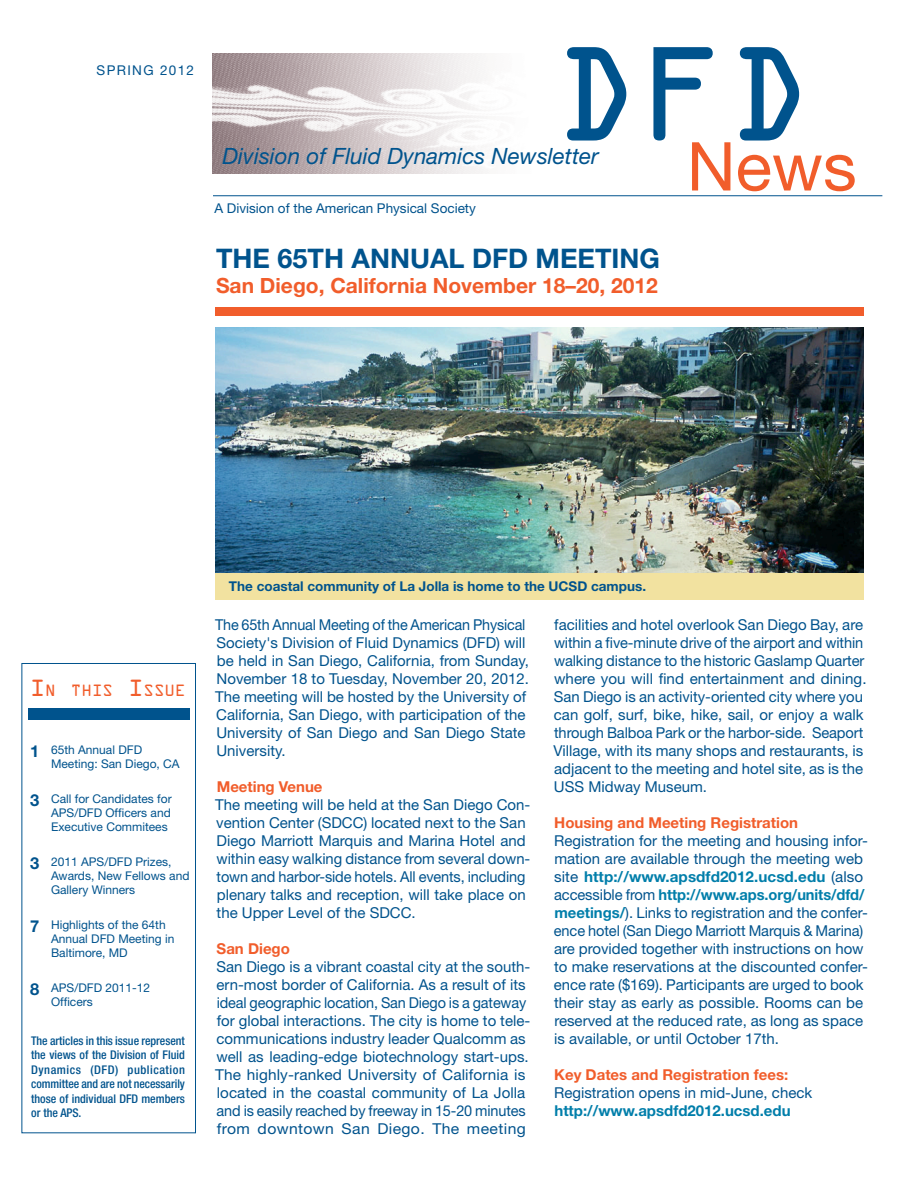
<style>
.page{position:relative;width:918px;height:1188px;background:#fff}
.page>*{position:absolute;margin:0;border:0;box-sizing:border-box;transform-origin:0 0}
.t1{font:120px "OCRA Alternate";color:#00538d}
.t2{font:67.5px "Helvetica Neue";color:#f15d2b}
.Heading_1{font:700 27px "Helvetica Neue";color:#00538d}
.t3{font:italic 22.5px "Helvetica Neue";color:#00538d}
.Heading_1-2{font:700 21px "Helvetica Neue";color:#f15d2b}
.NEW_TEXT_2009{font:15px/18px "Helvetica Neue";color:#00538d}
.NEW_TEXT_2009-2{font:15px/18px "Helvetica Neue";color:#00538d;scale:.96 1}
.NEW_TEXT_2009-3{font:700 15px "Helvetica Neue";color:#f15d2b}
.NEW_TEXT_2009-4{font:700 15px "Helvetica Neue";color:#007eaa}
.t4{font:14.7px "OCRA Alternate";color:#f15d2b}
.Heading_1-3{font:700 13.5px "Helvetica Neue";color:#00538d}
.t5{font:13.5px "Helvetica Neue";color:#00538d}
.t6{font:13.5px "Helvetica Neue";letter-spacing:.1em;color:#00538d}
.t7{font:12px/14.4px "Helvetica Neue";color:#00538d}
.t8{font:500 condensed 12px/14.4px "Helvetica Neue";color:#00538d;text-align:justify}
.s1{font-size:21px}
.s2{font-weight:700;font-size:16.5px}
.s3{font-weight:700;color:#007eaa}
</style>
<div class="page">
<div style="left:215px;top:548px;width:649px;height:52px;background:#f2e2a0"></div>
<img style="left:215px;top:327px;width:649px;height:245px">
<div style="left:22px;top:663px;width:174px;height:470px;border:1px solid #00538d"></div>
<img style="left:212px;top:54px;width:271px;height:120px">
<hr style="left:213px;top:195px;width:669px;height:1px;background:#00538d">
<div style="left:215px;top:307px;width:649px;height:9px;background:#f15d2b"></div>
<div style="left:28px;top:708px;width:162px;height:12px;background:#00538d"></div>
<p class="t6" style="left:97px;top:62px;width:99px">SPRING 2012</p>
<p class="t1" style="left:554px;top:43px;width:261px">DFD</p>
<p class="t2" style="left:687px;top:126px;width:171px">News</p>
<p class="t3" style="left:222px;top:143px;width:378px">Division of Fluid Dynamics Newsletter</p>
<p class="t5" style="left:214px;top:200px;width:263px">A Division of the American Physical Society</p>
<p class="Heading_1" style="left:216px;top:241px;width:446px">THE 65TH ANNUAL DFD MEETING</p>
<p class="Heading_1-2" style="left:216px;top:272px;width:443px">San Diego, California November 18–20, 2012</p>
<p class="t4" style="left:30px;top:684px;width:157px"><span class="s1">I</span>N THIS <span class="s1">I</span>SSUE</p>
<p class="t7" style="left:51px;top:742px;width:130px;text-indent:-21px"><span class="s2">1</span> 65th Annual DFD<br>Meeting: San Diego, CA</p>
<p class="t7" style="left:30px;top:791px;width:143px;text-align:right"><span class="s2">3</span> Call for Candidates for<br>APS/DFD Officers and</p>
<p class="t7" style="left:51px;top:820px;width:118px">Executive Commitees</p>
<p class="t7" style="left:51px;top:854px;width:140px;text-indent:-21px"><span class="s2">3</span> 2011 APS/DFD Prizes,<br>Awards, New Fellows and<br>Gallery Winners</p>
<p class="t7" style="left:51px;top:917px;width:125px;text-indent:-21px"><span class="s2">7</span> Highlights of the 64th<br>Annual DFD Meeting in<br>Baltimore, MD</p>
<p class="t7" style="left:51px;top:980px;width:101px;text-indent:-21px"><span class="s2">8</span> APS/DFD 2011-12<br>Officers</p>
<p class="t8" style="left:31px;top:1033px;width:155px">The articles in this issue represent the views of the Division of Fluid Dynamics (DFD) publication committee and are not necessarily those of individual DFD members or the APS.</p>
<p class="Heading_1-3" style="left:229px;top:578px;width:419px">The coastal community of La Jolla is home to the UCSD campus.</p>
<p class="NEW_TEXT_2009-2" style="left:215px;top:615px;width:328px">The 65th Annual Meeting of the American Physical Society's Division of Fluid Dynamics (DFD) will be held in San Diego, California, from Sunday, November 18 to Tuesday, November 20, 2012.<br>The meeting will be hosted by the University of California, San Diego, with participation of the University of San Diego and San Diego State University.</p>
<p class="NEW_TEXT_2009-3" style="left:217px;top:777px;width:107px">Meeting Venue</p>
<p class="NEW_TEXT_2009" style="left:215px;top:795px;width:317px">The meeting will be held at the San Diego Con&shy;vention Center (SDCC) located next to the San Diego Marriott Marquis and Marina Hotel and within easy walking distance from several down&shy;town and harbor-side hotels. All events, including plenary talks and reception, will take place on the Upper Level of the SDCC.</p>
<p class="NEW_TEXT_2009-3" style="left:217px;top:939px;width:75px">San Diego</p>
<p class="NEW_TEXT_2009" style="left:215px;top:957px;width:317px">San Diego is a vibrant coastal city at the south&shy;ern-most border of California. As a result of its ideal geographic location, San Diego is a gateway for global interactions. The city is home to tele&shy;communications industry leader Qualcomm as well as leading-edge biotechnology start-ups.<br>The highly-ranked University of California is located in the coastal community of La Jolla and is easily reached by freeway in 15-20 minutes from downtown San Diego. The meeting</p>
<p class="NEW_TEXT_2009" style="left:554px;top:615px;width:314px">facilities and hotel overlook San Diego Bay, are within a five-minute drive of the airport and within walking distance to the historic Gaslamp Quarter where you will find entertainment and dining.<br>San Diego is an activity-oriented city where you can golf, surf, bike, hike, sail, or enjoy a walk through Balboa Park or the harbor-side. Seaport Village, with its many shops and restaurants, is adjacent to the meeting and hotel site, as is the USS Midway Museum.</p>
<p class="NEW_TEXT_2009-3" style="left:554px;top:813px;width:245px">Housing and Meeting Registration</p>
<p class="NEW_TEXT_2009" style="left:554px;top:831px;width:315px">Registration for the meeting and housing infor&shy;mation are available through the meeting web site <span class="s3">http://www.apsdfd2012.ucsd.edu</span> (also accessible from <span class="s3">http://www.aps.org/units/dfd/ meetings/</span>). Links to registration and the confer&shy;ence hotel (San Diego Marriott Marquis &amp; Marina) are provided together with instructions on how to make reservations at the discounted confer&shy;ence rate ($169). Participants are urged to book their stay as early as possible. Rooms can be reserved at the reduced rate, as long as space is available, or until October 17th.</p>
<p class="NEW_TEXT_2009-3" style="left:554px;top:1065px;width:236px">Key Dates and Registration fees:</p>
<p class="NEW_TEXT_2009" style="left:554px;top:1083px;width:260px">Registration opens in mid-June, check</p>
<p class="NEW_TEXT_2009-4" style="left:554px;top:1101px;width:238px">http://www.apsdfd2012.ucsd.edu</p>
</div>
